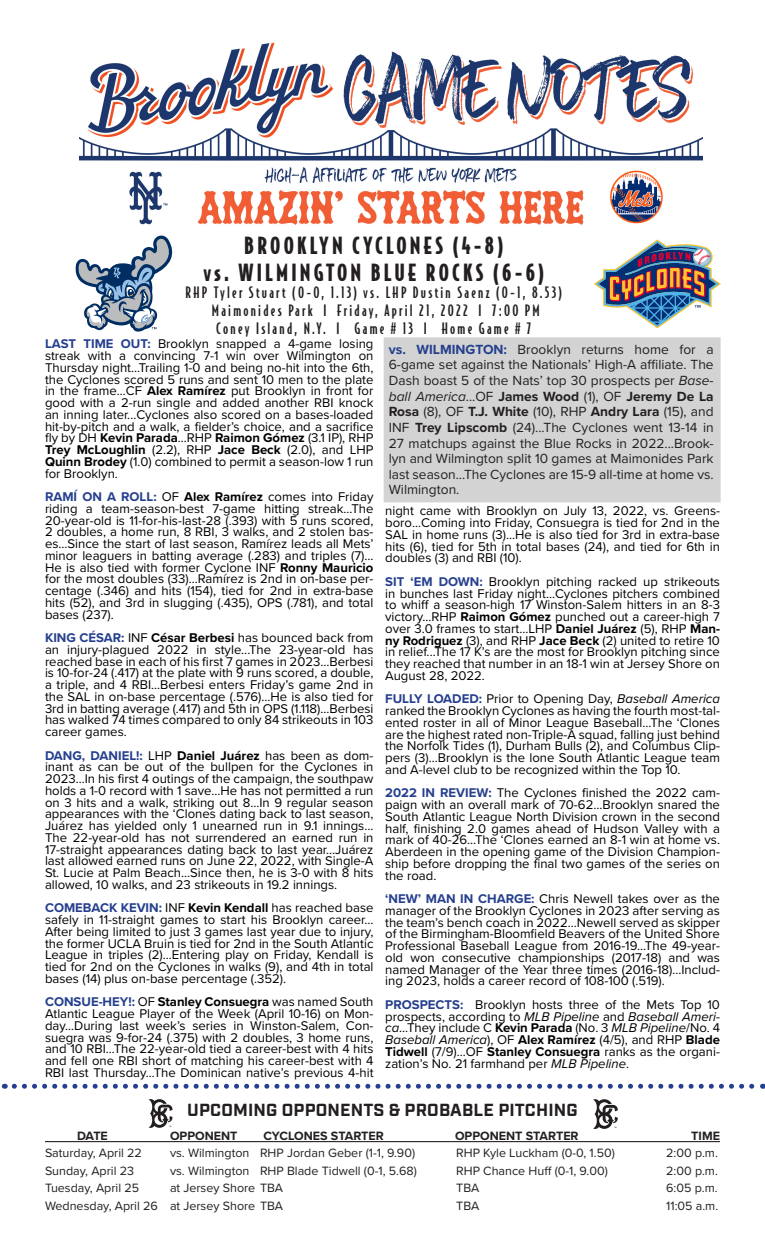
<style>
.page{position:relative;width:765px;height:1260px;background:#fff}
.page>*{position:absolute;margin:0;border:0;box-sizing:border-box;transform-origin:0 0}
.t1{font:900 22.5px "Bodega Sans";letter-spacing:.15em;color:#231f20;scale:.95 1}
.t2{font:700 17.5px "Industry";letter-spacing:.01em;color:#231f20}
.t3{font:500 15px "Bodega Sans";letter-spacing:.15em;color:#231f20}
.t4{font:13.75px/15.6px "Proxima Nova";color:#231f20;text-align:justify}
.t5{font:13.12px/11.8px "Proxima Nova";color:#000;text-align:justify}
.t6{font:12.5px "Proxima Nova";color:#231f20}
.t7{font:700 12.5px "Proxima Nova";color:#231f20}
.s1{font-weight:700;color:#253f8e}
.s2{font-weight:700}
.s3{font-style:italic}
</style>
<div class="page">
<div style="left:384px;top:338px;width:336px;height:164px;background:#d3d3d3"></div>
<svg style="left:594px;top:239px;width:127px;height:90px"></svg>
<svg style="left:14px;top:1084px;width:749px;height:5px"></svg>
<hr style="left:45px;top:1141px;width:675px;height:1px;background:#231f20">
<svg style="left:149px;top:1099px;width:23px;height:29px"></svg>
<svg style="left:593px;top:1099px;width:25px;height:30px"></svg>
<img style="left:80px;top:42px;width:622px;height:183px">
<svg style="left:75px;top:235px;width:98px;height:97px"></svg>
<p class="t1" style="left:244px;top:231px;width:274px">BROOKLYN CYCLONES (4-8)</p>
<p class="t1" style="left:203px;top:258px;width:360px">vs. WILMINGTON BLUE ROCKS (6-6)</p>
<p class="t3" style="left:186px;top:284px;width:378px">RHP Tyler Stuart (0-0, 1.13) vs. LHP Dustin Saenz (0-1, 8.53)</p>
<p class="t3" style="left:212px;top:302px;width:329px">Maimonides Park I Friday, April 21, 2022 I 7:00 PM</p>
<p class="t3" style="left:216px;top:320px;width:316px">Coney Island, N.Y. I Game # 13 I Home Game # 7</p>
<p class="t5" style="left:45px;top:338px;width:330px"><span class="s1">LAST TIME OUT:</span> Brooklyn snapped a 4-game losing streak with a convincing 7-1 win over Wilmington on Thursday night...Trailing 1-0 and being no-hit into the 6th, the Cyclones scored 5 runs and sent 10 men to the plate in the frame...CF <span class="s2">Alex Ramírez</span> put Brooklyn in front for good with a 2-run single and added another RBI knock an inning later...Cyclones also scored on a bases-loaded hit-by-pitch and a walk, a fielder’s choice, and a sacrifice fly by DH <span class="s2">Kevin Parada</span>...RHP <span class="s2">Raimon Gómez</span> (3.1 IP), RHP <span class="s2">Trey McLoughlin</span> (2.2), RHP <span class="s2">Jace Beck</span> (2.0), and LHP <span class="s2">Quinn Brodey</span> (1.0) combined to permit a season-low 1 run for Brooklyn.</p>
<p class="t5" style="left:45px;top:490px;width:330px"><span class="s1">RAMÍ ON A ROLL:</span> OF <span class="s2">Alex Ramírez</span> comes into Friday riding a team-season-best 7-game hitting streak...The 20-year-old is 11-for-his-last-28 (.393) with 5 runs scored, 2 doubles, a home run, 8 RBI, 3 walks, and 2 stolen bas&shy;es...Since the start of last season, Ramírez leads all Mets’ minor leaguers in batting average (.283) and triples (7)...<br>He is also tied with former Cyclone INF <span class="s2">Ronny Mauricio </span>for the most doubles (33)...Ramírez is 2nd in on-base per&shy;centage (.346) and hits (154), tied for 2nd in extra-base hits (52), and 3rd in slugging (.435), OPS (.781), and total bases (237).</p>
<p class="t5" style="left:45px;top:631px;width:330px"><span class="s1">KING CÉSAR:</span> INF <span class="s2">César Berbesi</span> has bounced back from an injury-plagued 2022 in style...The 23-year-old has reached base in each of his first 7 games in 2023...Berbesi is 10-for-24 (.417) at the plate with 9 runs scored, a double, a triple, and 4 RBI...Berbesi enters Friday’s game 2nd in the SAL in on-base percentage (.576)...He is also tied for 3rd in batting average (.417) and 5th in OPS (1.118)...Berbesi has walked 74 times compared to only 84 strikeouts in 103 career games.</p>
<p class="t5" style="left:45px;top:749px;width:330px"><span class="s1">DANG, DANIEL!:</span> LHP <span class="s2">Daniel Juárez</span> has been as dom&shy;inant as can be out of the bullpen for the Cyclones in 2023...In his first 4 outings of the campaign, the southpaw holds a 1-0 record with 1 save...He has not permitted a run on 3 hits and a walk, striking out 8...In 9 regular season appearances with the ‘Clones dating back to last season, Juárez has yielded only 1 unearned run in 9.1 innings...<br>The 22-year-old has not surrendered an earned run in 17-straight appearances dating back to last year...Juárez last allowed earned runs on June 22, 2022, with Single-A St. Lucie at Palm Beach...Since then, he is 3-0 with 8 hits allowed, 10 walks, and 23 strikeouts in 19.2 innings.</p>
<p class="t5" style="left:45px;top:902px;width:330px"><span class="s1">COMEBACK KEVIN:</span> INF <span class="s2">Kevin Kendall</span> has reached base safely in 11-straight games to start his Brooklyn career...<br>After being limited to just 3 games last year due to injury, the former UCLA Bruin is tied for 2nd in the South Atlantic League in triples (2)...Entering play on Friday, Kendall is tied for 2nd on the Cyclones in walks (9), and 4th in total bases (14) plus on-base percentage (.352).</p>
<p class="t5" style="left:45px;top:996px;width:330px"><span class="s1">CONSUE-HEY!:</span> OF <span class="s2">Stanley Consuegra</span> was named South Atlantic League Player of the Week (April 10-16) on Mon&shy;day...During last week’s series in Winston-Salem, Con&shy;suegra was 9-for-24 (.375) with 2 doubles, 3 home runs, and 10 RBI...The 22-year-old tied a career-best with 4 hits and fell one RBI short of matching his career-best with 4<br>RBI last Thursday...The Dominican native’s previous 4-hit</p>
<p class="t4" style="left:389px;top:341px;width:326px"><span class="s1">vs. WILMINGTON:</span> Brooklyn returns home for a 6-game set against the Nationals’ High-A affiliate. The Dash boast 5 of the Nats’ top 30 prospects per <span class="s3">Base&shy;ball America</span>...OF <span class="s2">James Wood</span> (1), OF <span class="s2">Jeremy De La Rosa</span> (8), OF <span class="s2">T.J. White</span> (10), RHP <span class="s2">Andry Lara</span> (15), and INF <span class="s2">Trey Lipscomb</span> (24)...The Cyclones went 13-14 in 27 matchups against the Blue Rocks in 2022...Brook&shy;lyn and Wilmington split 10 games at Maimonides Park last season...The Cyclones are 15-9 all-time at home vs.<br>Wilmington.</p>
<p class="t5" style="left:385px;top:505px;width:336px">night came with Brooklyn on July 13, 2022, vs. Greens&shy;boro...Coming into Friday, Consuegra is tied for 2nd in the SAL in home runs (3)...He is also tied for 3rd in extra-base hits (6), tied for 5th in total bases (24), and tied for 6th in doubles (3) and RBI (10).</p>
<p class="t5" style="left:385px;top:575px;width:336px"><span class="s1">SIT ‘EM DOWN:</span> Brooklyn pitching racked up strikeouts in bunches last Friday night...Cyclones pitchers combined to whiff a season-high 17 Winston-Salem hitters in an 8-3 victory...RHP <span class="s2">Raimon Gómez</span> punched out a career-high 7 over 3.0 frames to start...LHP <span class="s2">Daniel Juárez</span> (5), RHP <span class="s2">Man&shy;ny Rodriguez</span> (3), and RHP <span class="s2">Jace Beck</span> (2) united to retire 10 in relief...The 17 K’s are the most for Brooklyn pitching since they reached that number in an 18-1 win at Jersey Shore on August 28, 2022.</p>
<p class="t5" style="left:385px;top:693px;width:336px"><span class="s1">FULLY LOADED:</span> Prior to Opening Day, <span class="s3">Baseball America </span>ranked the Brooklyn Cyclones as having the fourth most-tal&shy;ented roster in all of Minor League Baseball...The ‘Clones are the highest rated non-Triple-A squad, falling just behind the Norfolk Tides (1), Durham Bulls (2), and Columbus Clip&shy;pers (3)...Brooklyn is the lone South Atlantic League team and A-level club to be recognized within the Top 10.</p>
<p class="t5" style="left:385px;top:787px;width:336px"><span class="s1">2022 IN REVIEW:</span> The Cyclones finished the 2022 cam&shy;paign with an overall mark of 70-62...Brooklyn snared the South Atlantic League North Division crown in the second half, finishing 2.0 games ahead of Hudson Valley with a mark of 40-26...The ‘Clones earned an 8-1 win at home vs.<br>Aberdeen in the opening game of the Division Champion&shy;ship before dropping the final two games of the series on the road.</p>
<p class="t5" style="left:385px;top:892px;width:336px"><span class="s1">‘NEW’ MAN IN CHARGE:</span> Chris Newell takes over as the manager of the Brooklyn Cyclones in 2023 after serving as the team’s bench coach in 2022...Newell served as skipper of the Birmingham-Bloomfield Beavers of the United Shore Professional Baseball League from 2016-19...The 49-year&shy;old won consecutive championships (2017-18) and was named Manager of the Year three times (2016-18)...Includ&shy;ing 2023, holds a career record of 108-100 (.519).</p>
<p class="t5" style="left:385px;top:998px;width:336px"><span class="s1">PROSPECTS:</span> Brooklyn hosts three of the Mets Top 10 prospects, according to <span class="s3">MLB Pipeline</span> and <span class="s3">Baseball Ameri&shy;ca</span>...They include C <span class="s2">Kevin Parada</span> (No. 3 <span class="s3">MLB Pipeline</span>/No. 4<br><span class="s3">Baseball America</span>), OF <span class="s2">Alex Ramírez</span> (4/5), and RHP <span class="s2">Blade Tidwell</span> (7/9)...OF <span class="s2">Stanley Consuegra</span> ranks as the organi&shy;zation’s No. 21 farmhand per <span class="s3">MLB Pipeline</span>.</p>
<p class="t2" style="left:187px;top:1100px;width:392px">UPCOMING OPPONENTS &amp; PROBABLE PITCHING</p>
<p class="t7" style="left:77px;top:1126px;width:32px">DATE</p>
<p class="t7" style="left:170px;top:1126px;width:69px">OPPONENT</p>
<p class="t7" style="left:264px;top:1126px;width:122px">CYCLONES STARTER</p>
<p class="t7" style="left:455px;top:1126px;width:125px">OPPONENT STARTER</p>
<p class="t7" style="left:691px;top:1126px;width:30px">TIME</p>
<p class="t6" style="left:45px;top:1144px;width:98px">Saturday, April 22</p>
<p class="t6" style="left:170px;top:1144px;width:247px">vs. Wilmington RHP Jordan Geber (1-1, 9.90)</p>
<p class="t6" style="left:456px;top:1144px;width:160px">RHP Kyle Luckham (0-0, 1.50)</p>
<p class="t6" style="left:666px;top:1144px;width:53px">2:00 p.m.</p>
<p class="t6" style="left:45px;top:1161px;width:91px">Sunday, April 23</p>
<p class="t6" style="left:170px;top:1161px;width:248px">vs. Wilmington RHP Blade Tidwell (0-1, 5.68)</p>
<p class="t6" style="left:456px;top:1161px;width:153px">RHP Chance Huff (0-1, 9.00)</p>
<p class="t6" style="left:666px;top:1161px;width:53px">2:00 p.m.</p>
<p class="t6" style="left:45px;top:1179px;width:96px">Tuesday, April 25</p>
<p class="t6" style="left:170px;top:1179px;width:115px">at Jersey Shore TBA</p>
<p class="t6" style="left:456px;top:1179px;width:25px">TBA</p>
<p class="t6" style="left:666px;top:1179px;width:53px">6:05 p.m.</p>
<p class="t6" style="left:45px;top:1196px;width:240px">Wednesday, April 26 at Jersey Shore TBA</p>
<p class="t6" style="left:456px;top:1196px;width:25px">TBA</p>
<p class="t6" style="left:666px;top:1196px;width:54px">11:05 a.m.</p>
</div>
